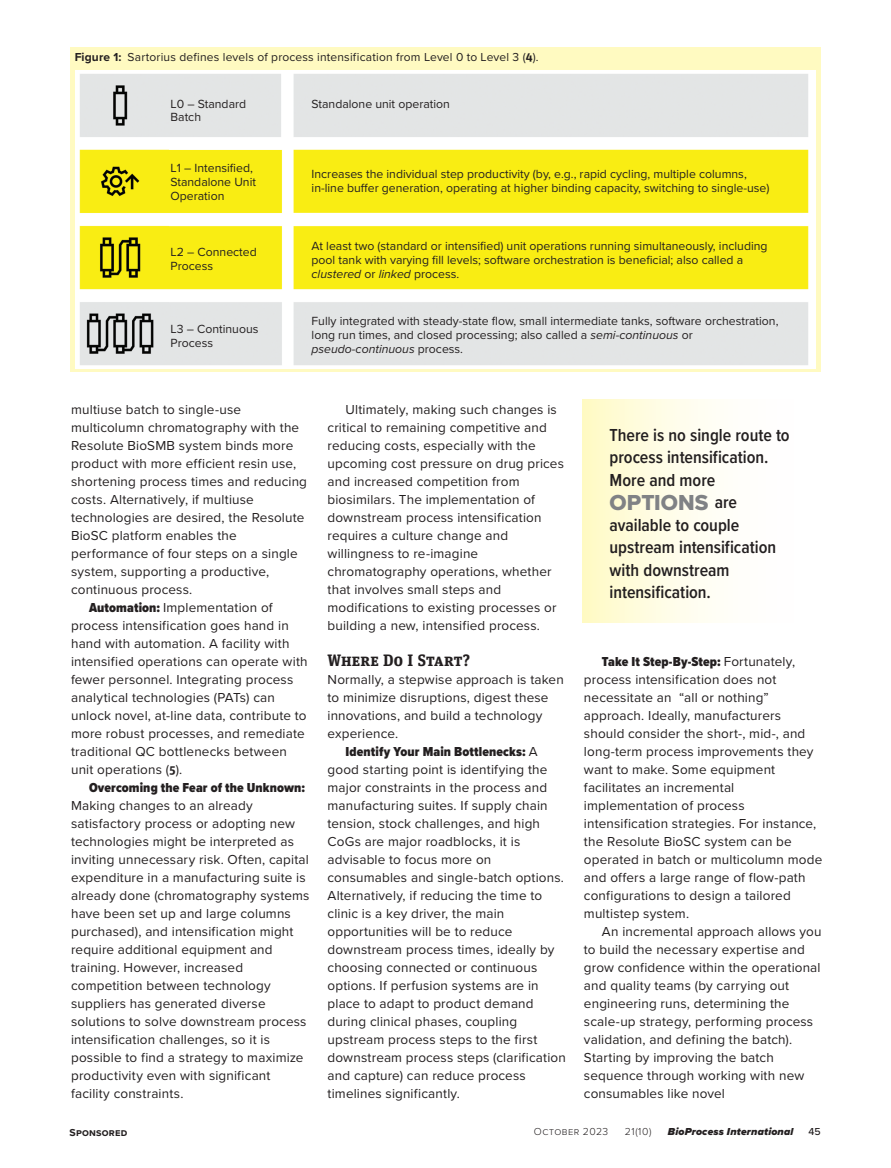
<style>
.page{position:relative;width:891px;height:1168px;background:#fff}
.page>*{position:absolute;margin:0;border:0;box-sizing:border-box;transform-origin:0 0}
.t1{font:22.5px "Proxima Nova Extrabld";color:#808285}
.t2{font:600 18px/22.5px "Proxima Nova Cond";color:#231f20}
.t3{font:700 16.5px "Unit Slab Pro";letter-spacing:.005em;color:#231f20}
.t4{font:13.5px/18px "Proxima Nova";letter-spacing:.01em;color:#231f20}
.t5{font:900 13.5px "Proxima Nova Cond";letter-spacing:.01em;color:#231f20}
.t6{font:12.3px/13.8px "Proxima Nova";color:#231f20}
.t7{font:12px "Proxima Nova";letter-spacing:.015em;color:#231f20}
.t8{font:italic 900 10.5px "Proxima Nova";letter-spacing:.015em;color:#231f20}
.t9{font:300 10.5px "Proxima Nova";letter-spacing:.045em;color:#231f20}
.t10{font:700 10.5px "Proxima Nova";letter-spacing:.02em;color:#231f20}
.t11{font:500 10.5px "Proxima Nova";color:#231f20}
.s1{font-weight:700}
.s2{font-family:"Unit Slab Pro";font-weight:700}
.s3{font-style:italic}
.s4{font-family:"Proxima Nova Cond";font-weight:900}
.s5{font-family:"Unit Slab Pro";font-weight:700;font-size:12px}
.s6{font-family:"Proxima Nova";font-weight:400}
.s7{font-family:"Proxima Nova Cond";font-weight:600;font-size:18px;color:#231f20}
</style>
<div class="page">
<div style="left:70px;top:47px;width:751px;height:324px;background:#fffac1"></div>
<img style="left:75px;top:70px;width:740px;height:298px">
<div style="left:583px;top:399px;width:238px;height:224px;background:linear-gradient(to right,#fffbcf,#fff)"></div>
<p class="t7" style="left:75px;top:48px;width:465px"><span class="s1">Figure 1:</span> Sartorius defines levels of process intensification from Level 0 to Level 3 (<span class="s2">4</span>).</p>
<p class="t6" style="left:171px;top:96px;width:77px">L0 ― Standard<br>Batch</p>
<p class="t6" style="left:312px;top:96px;width:140px">Standalone unit operation</p>
<p class="t6" style="left:171px;top:160px;width:87px">L1 ― Intensified,<br>Standalone Unit<br>Operation</p>
<p class="t6" style="left:171px;top:245px;width:88px">L2 ― Connected<br>Process</p>
<p class="t6" style="left:171px;top:321px;width:89px">L3 ― Continuous<br>Process</p>
<p class="t6" style="left:312px;top:167px;width:459px">Increases the individual step productivity (by, e.g., rapid cycling, multiple columns, in-line bu-er generation, operating at higher binding capacity, switching to single-use)</p>
<p class="t6" style="left:312px;top:238px;width:458px">At least two (standard or intensified) unit operations running simultaneously, including pool tank with varying fill levels; software orchestration is beneficial; also called a <span class="s3">clustered</span> or <span class="s3">linked</span> process.</p>
<p class="t6" style="left:312px;top:313px;width:468px">Fully integrated with steady-state flow, small intermediate tanks, software orchestration, long run times, and closed processing; also called a <span class="s3">semi-continuous</span> or <span class="s3">pseudo-continuous</span> process.</p>
<p class="t4" style="left:71px;top:400px;width:172px">multiuse batch to single-use</p>
<p class="t4" style="left:71px;top:418px;width:230px">multicolumn chromatography with the</p>
<p class="t4" style="left:71px;top:436px;width:224px">Resolute BioSMB system binds more</p>
<p class="t4" style="left:71px;top:454px;width:227px">product with more efficient resin use,</p>
<p class="t4" style="left:71px;top:472px;width:237px">shortening process times and reducing</p>
<p class="t4" style="left:71px;top:490px;width:184px">costs. Alternatively, if multiuse</p>
<p class="t4" style="left:71px;top:508px;width:235px">technologies are desired, the Resolute</p>
<p class="t4" style="left:71px;top:526px;width:167px">BioSC platform enables the</p>
<p class="t4" style="left:71px;top:544px;width:228px">performance of four steps on a single</p>
<p class="t4" style="left:71px;top:562px;width:200px">system, supporting a productive,</p>
<p class="t4" style="left:71px;top:580px;width:123px">continuous process.</p>
<p class="t4" style="left:89px;top:598px;width:185px"><span class="s4">Automation:</span> Implementation of</p>
<p class="t4" style="left:71px;top:616px;width:219px">process intensification goes hand in</p>
<p class="t4" style="left:71px;top:634px;width:220px">hand with automation. A facility with</p>
<p class="t4" style="left:71px;top:652px;width:238px">intensified operations can operate with</p>
<p class="t4" style="left:71px;top:670px;width:224px">fewer personnel. Integrating process</p>
<p class="t4" style="left:71px;top:688px;width:205px">analytical technologies (PATs) can</p>
<p class="t4" style="left:71px;top:706px;width:237px">unlock novel, at-line data, contribute to</p>
<p class="t4" style="left:71px;top:724px;width:235px">more robust processes, and remediate</p>
<p class="t4" style="left:71px;top:742px;width:217px">traditional QC bottlenecks between</p>
<p class="t4" style="left:71px;top:760px;width:113px">unit operations (<span class="s5">5</span>).</p>
<p class="t5" style="left:89px;top:778px;width:217px">Overcoming the Fear of the Unknown:</p>
<p class="t4" style="left:71px;top:796px;width:240px">Making changes to an already satisfactory process or adopting new technologies might be interpreted as inviting unnecessary risk. Often, capital expenditure in a manufacturing suite is already done (chromatography systems have been set up and large columns purchased), and intensification might require additional equipment and training. However, increased competition between technology suppliers has generated diverse solutions to solve downstream process intensification challenges, so it is possible to find a strategy to maximize productivity even with significant facility constraints.</p>
<p class="t4" style="left:328px;top:400px;width:238px;text-indent:18px">Ultimately, making such changes is critical to remaining competitive and reducing costs, especially with the upcoming cost pressure on drug prices and increased competition from biosimilars. The implementation of downstream process intensification requires a culture change and willingness to re-imagine chromatography operations, whether that involves small steps and modifications to existing processes or building a new, intensified process.</p>
<p class="t3" style="left:328px;top:648px;width:144px">Where Do I Start?</p>
<p class="t4" style="left:328px;top:670px;width:238px">Normally, a stepwise approach is taken to minimize disruptions, digest these innovations, and build a technology experience.</p>
<p class="t5" style="left:346px;top:742px;width:194px">Identify Your Main Bottlenecks: <span class="s6">A</span></p>
<p class="t4" style="left:328px;top:760px;width:240px">good starting point is identifying the major constraints in the process and manufacturing suites. If supply chain tension, stock challenges, and high CoGs are major roadblocks, it is advisable to focus more on consumables and single-batch options.<br>Alternatively, if reducing the time to clinic is a key driver, the main opportunities will be to reduce downstream process times, ideally by choosing connected or continuous options. If perfusion systems are in place to adapt to product demand during clinical phases, coupling upstream process steps to the first downstream process steps (clarification and capture) can reduce process timelines significantly.</p>
<h2 class="t2" style="left:610px;top:423px;width:182px">There is no single route to process intensification.<br>More and more</h2>
<h1 class="t1" style="left:610px;top:485px;width:129px">OPTIONS <span class="s7">are</span></h1>
<h2 class="t2" style="left:610px;top:513px;width:168px">available to couple upstream intensification with downstream intensification.</h2>
<p class="t5" style="left:602px;top:651px;width:195px">Take It Step-By-Step: <span class="s6">Fortunately,</span></p>
<p class="t4" style="left:584px;top:670px;width:240px">process intensification does not necessitate an “all or nothing” approach. Ideally, manufacturers should consider the short-, mid-, and long-term process improvements they want to make. Some equipment facilitates an incremental implementation of process intensification strategies. For instance, the Resolute BioSC system can be operated in batch or multicolumn mode and offers a large range of flow-path configurations to design a tailored multistep system.</p>
<p class="t4" style="left:584px;top:922px;width:239px;text-indent:18px">An incremental approach allows you to build the necessary expertise and grow confidence within the operational and quality teams (by carrying out engineering runs, determining the scale-up strategy, performing process validation, and defining the batch).<br>Starting by improving the batch sequence through working with new consumables like novel</p>
<p class="t10" style="left:69px;top:1124px;width:59px">Sponsored</p>
<p class="t9" style="left:534px;top:1124px;width:76px">October 2023</p>
<p class="t9" style="left:625px;top:1124px;width:28px">21(10)</p>
<p class="t8" style="left:668px;top:1124px;width:127px">BioProcess International</p>
<p class="t11" style="left:808px;top:1124px;width:14px">45</p>
</div>
